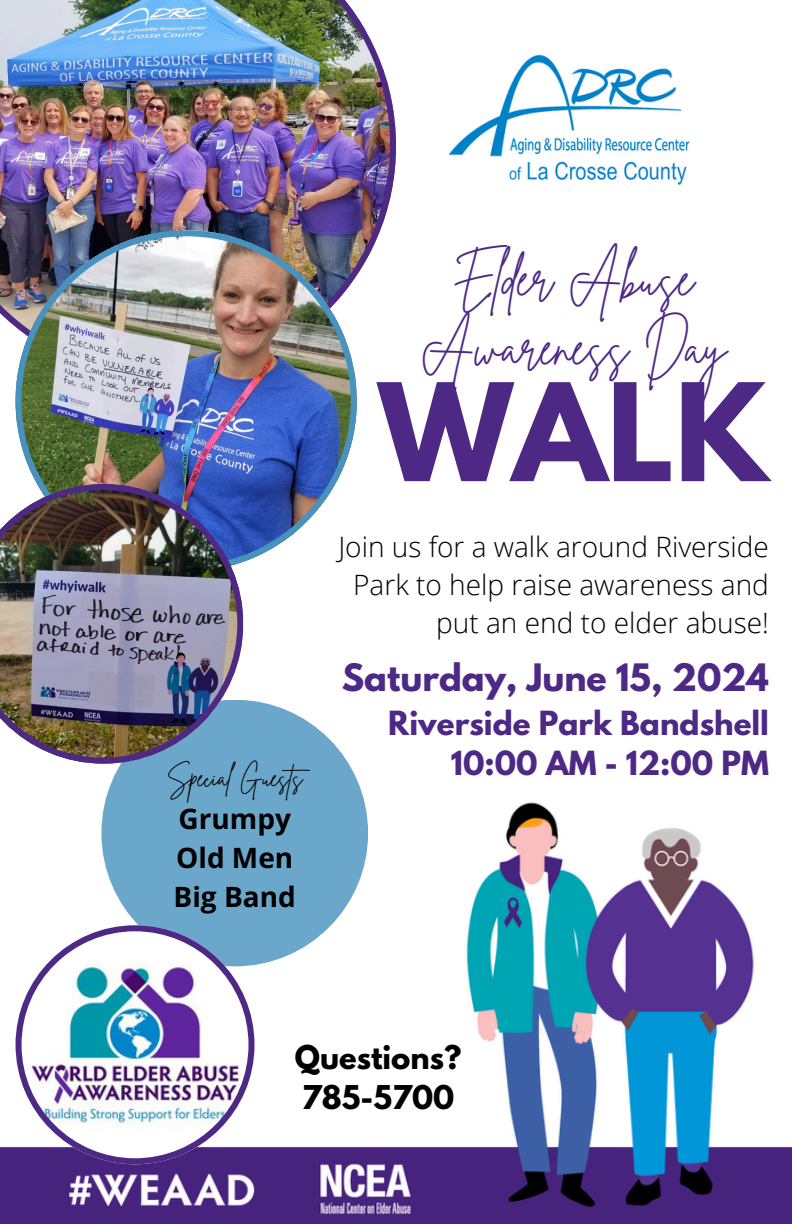
<style>
.page{position:relative;width:792px;height:1224px;background:#fff}
.page>*{position:absolute;margin:0;border:0;box-sizing:border-box;transform-origin:0 0}
.t1{font:700 120px "League Spartan";color:#4d2985}
.t2{font:49.8px/69px "Brittany Signature";color:#4d2985;text-align:center}
.t3{font:700 33.4px "League Spartan";color:#4d2985}
.t4{font:700 29.4px/40.4px "League Spartan";color:#4d2985;text-align:right}
.t5{font:700 29px/40px "League Spartan";color:#000}
.t6{font:300 28px/37.8px "Open Sans";color:#000;text-align:right}
.t7{font:700 28px/39px "Open Sans";color:#000}
.t8{font:25px "Brittany Signature";color:#000}
</style>
<div class="page">
<img style="left:0;top:788px;width:792px;height:436px">
<img style="left:448px;top:54px;width:242px;height:131px">
<img style="left:0;top:0;width:396px;height:327px">
<img style="left:16px;top:230px;width:341px;height:332px">
<div style="left:44px;top:814px;width:381px;height:305px;background:#fff"></div>
<div style="left:101px;top:700px;width:267px;height:266px;background:#6ba7cb;border-radius:50%"></div>
<img style="left:0;top:484px;width:243px;height:279px">
<svg style="left:16px;top:925px;width:238px;height:239px"></svg>
<h3 class="t2" style="left:420px;top:244px;width:308px">Elder Abuse<br>Awareness Day</h3>
<h4 class="t1" style="left:378px;top:373px;width:392px">WALK</h4>
<p class="t8" style="left:167px;top:762px;width:151px">Special Guests</p>
<p class="t7" style="left:174px;top:799px;width:124px">Grumpy<br>Old Men<br>Big Band</p>
<p class="t6" style="left:338px;top:527px;width:432px">Join us for a walk around Riverside<br>Park to help raise awareness and put an end to elder abuse!</p>
<h3 class="t3" style="left:342px;top:661px;width:429px">Saturday, June 15, 2024</h3>
<h3 class="t4" style="left:388px;top:707px;width:382px">Riverside Park Bandshell<br>10:00 AM - 12:00 PM</h3>
<h3 class="t5" style="left:295px;top:1041px;width:168px">Questions?<br>785-5700</h3>
</div>
